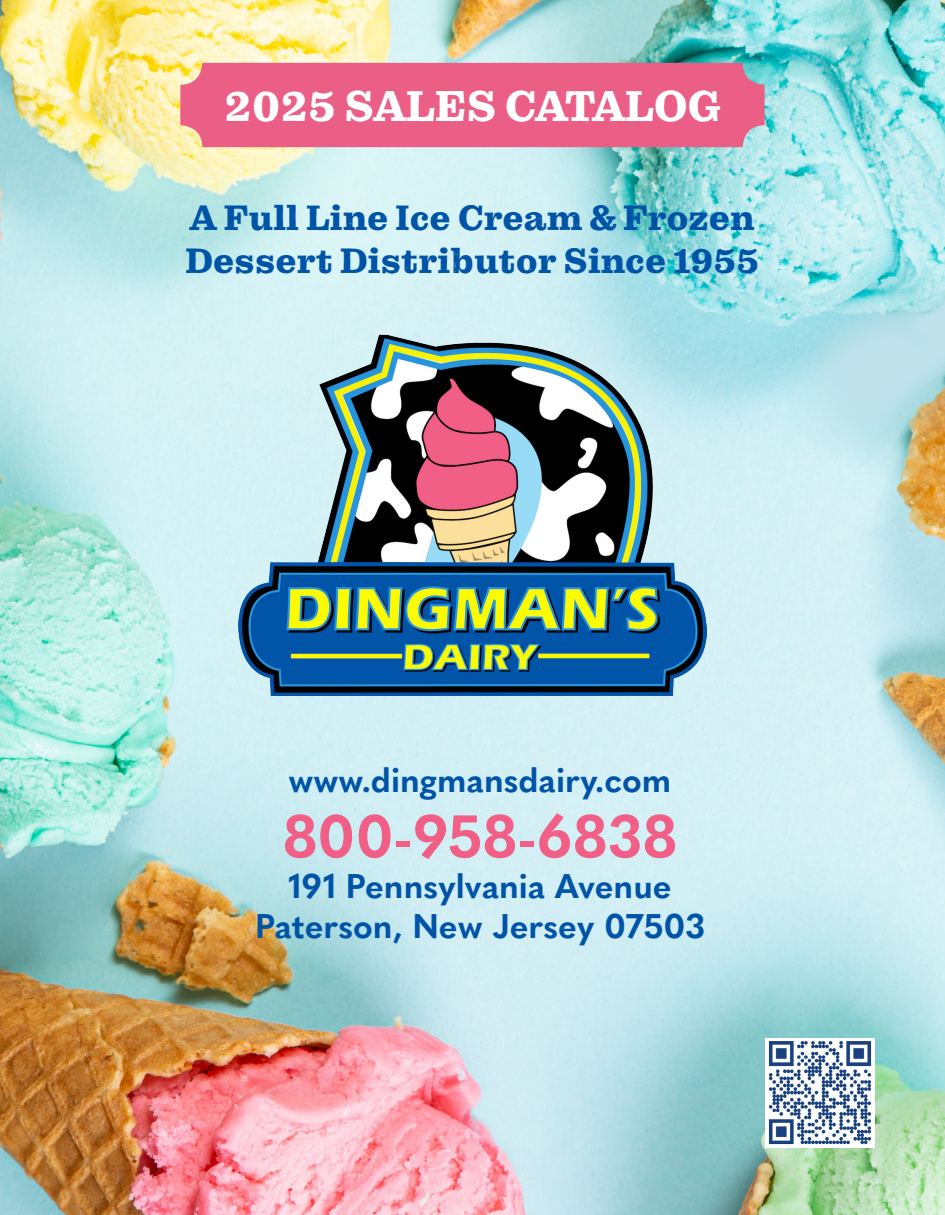
<style>
.page{position:relative;width:945px;height:1215px;background:#fff}
.page>*{position:absolute;margin:0;border:0;box-sizing:border-box;transform-origin:0 0}
.t1{font:700 58.8px "Quasimoda";letter-spacing:.015em;color:#f15f86}
.t2{font:43.95px "Pulpo Rust 100";color:#fff}
.t3{font:36px/43.2px "Pulpo Rust 100";color:#0054a8}
.t4{font:700 33.75px/40.7px "Quasimoda";color:#0054a8;text-align:center}
</style>
<div class="page">
<img style="left:0;top:0;width:945px;height:1215px">
<img style="left:239px;top:293px;width:467px;height:467px">
<img style="left:765px;top:1038px;width:110px;height:110px">
<div style="left:180px;top:63px;width:585px;height:84px;background:#eb5e86;border-radius:22px"></div>
<h2 class="t2" style="left:224px;top:81px;width:499px">2025 SALES CATALOG</h2>
<p class="t3" style="left:186px;top:197px;width:575px">A Full Line Ice Cream &amp; Frozen<br>Dessert Distributor Since 1955</p>
<p class="t4" style="left:289px;top:758px;width:384px">www.dingmansdairy.com</p>
<h1 class="t1" style="left:283px;top:791px;width:395px">800-958-6838</h1>
<p class="t4" style="left:255px;top:863px;width:451px">191 Pennsylvania Avenue<br>Paterson, New Jersey 07503</p>
</div>
